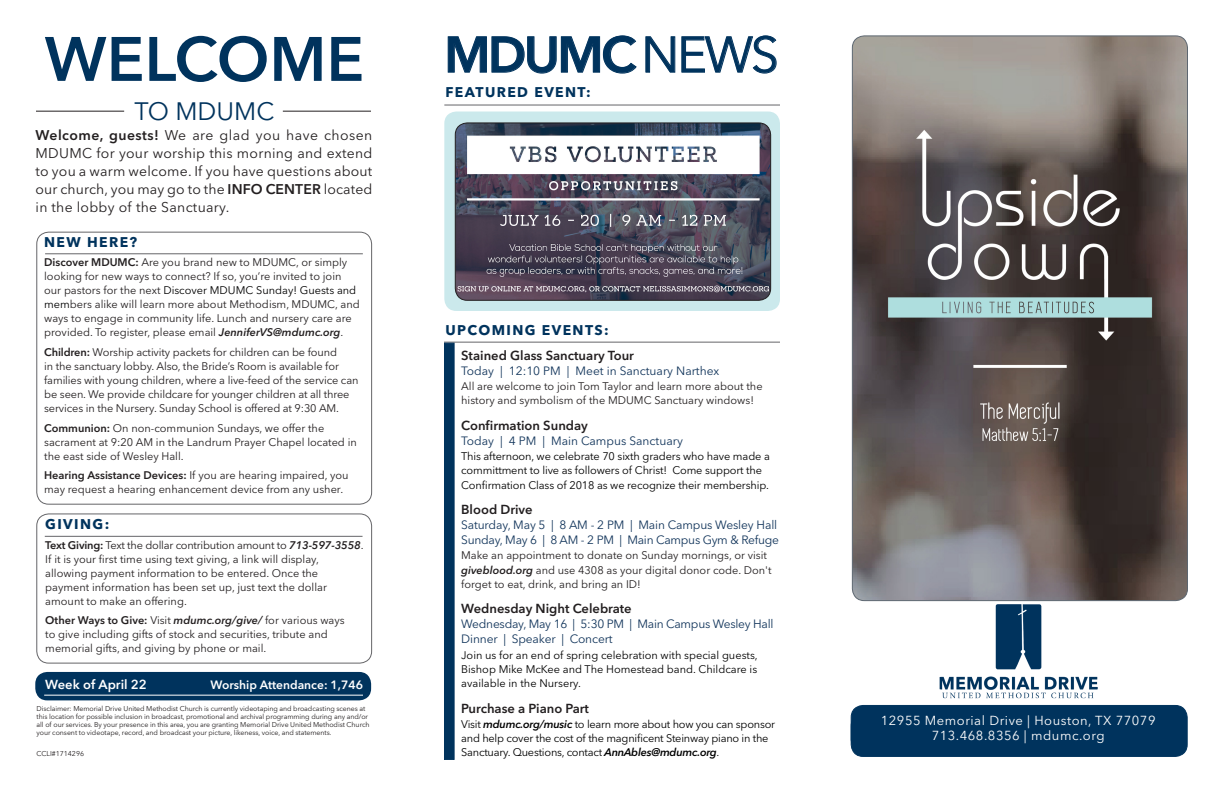
<style>
.page{position:relative;width:1224px;height:792px;background:#fff}
.page>*{position:absolute;margin:0;border:0;box-sizing:border-box;transform-origin:0 0}
.t1{font:600 62px "Avenir Next LT Pro";color:#00335d}
.t2{font:600 50px "Avenir Next LT Pro";letter-spacing:-.045em;color:#00335d}
.t3{font:25px "Avenir Next LT Pro";color:#00335d}
.Body_Text{font:14px/18px "Avenir Next LT Pro";letter-spacing:.01em;color:#231f20;text-align:justify}
.t4{font:700 14px "Avenir Next LT Pro";letter-spacing:.1em;color:#00335d}
.t5{font:600 13px "Avenir Next LT Pro";color:#231f20}
.t6{font:13px "Avenir Next LT Pro";letter-spacing:.04em;color:#fff}
.t7{font:600 13px "Avenir Next LT Pro";color:#fff}
.t8{font:12px "Avenir Next LT Pro";letter-spacing:-.01em;color:#12355b}
.t9{font:600 12px "Avenir Next LT Pro";color:#fff}
.Body_Text-2{font:11px/14px "Avenir Next LT Pro";color:#231f20}
.t10{font:11px/14.4px "Avenir Next LT Pro";letter-spacing:-.01em;color:#000}
.Body_Text-3{font:11px "Avenir Next LT Pro";letter-spacing:-.02em;color:#231f20}
.Body_Text-4{font:7px/8px "Avenir Next LT Pro";letter-spacing:-.01em;color:#231f20}
.s1{font-weight:600}
.s2{color:#000}
.s3{font-weight:600;font-style:italic}
.s4{font-weight:400}
</style>
<div class="page">
<div style="left:851px;top:705px;width:336px;height:51px;background:#00335d;border-radius:12px"></div>
<div style="left:851px;top:705px;width:337px;height:52px;border:1px solid #00335d;border-radius:12px"></div>
<div style="left:851px;top:714px;width:336px;height:38px;border:1px solid #00335d;border-radius:12px"></div>
<img style="left:937px;top:601px;width:163px;height:106px">
<img style="left:852px;top:37px;width:336px;height:564px">
<hr style="left:36px;top:111px;width:88px;height:1px;background:#231f20">
<hr style="left:283px;top:111px;width:88px;height:1px;background:#231f20">
<div style="left:36px;top:232px;width:336px;height:273px;border:1px solid #656568;border-radius:12px"></div>
<hr style="left:45px;top:253px;width:318px;height:1px;background:#656568">
<div style="left:36px;top:513px;width:336px;height:151px;border:1px solid #656568;border-radius:12px"></div>
<hr style="left:45px;top:536px;width:318px;height:1px;background:#656568">
<div style="left:35px;top:672px;width:336px;height:28px;background:#00335d;border-radius:12px"></div>
<hr style="left:44px;top:695px;width:319px;height:1px;background:#fff">
<div style="left:444px;top:112px;width:336px;height:199px;background:#cbe9ec;border-radius:12px"></div>
<hr style="left:444px;top:105px;width:336px;height:1px;background:#656568">
<img style="left:455px;top:123px;width:316px;height:177px">
<div style="left:455px;top:123px;width:316px;height:177px;border:1px solid #231f20;border-radius:12px"></div>
<hr style="left:444px;top:342px;width:336px;height:1px;background:#656568">
<div style="left:444px;top:343px;width:11px;height:417px;background:#00335d;border:1px solid #00335d"></div>
<svg style="left:447px;top:35px;width:190px;height:39px"></svg>
<svg style="left:645px;top:35px;width:132px;height:39px"></svg>
<p class="t1" style="left:44px;top:22px;width:321px">WELCOME</p>
<p class="t3" style="left:134px;top:96px;width:141px">TO MDUMC</p>
<p class="Body_Text" style="left:36px;top:126px;width:338px"><span class="s1">Welcome, guests!</span> We are glad you have chosen MDUMC for your worship this morning and extend to you a warm welcome. If you have questions about our church, you may go to the <span class="s1">INFO CENTER</span> located in the lobby of the Sanctuary.</p>
<p class="t4" style="left:44px;top:234px;width:95px">NEW HERE?</p>
<p class="Body_Text-2" style="left:44px;top:255px;width:317px"><span class="s1">Discover MDUMC:</span> Are you brand new to MDUMC, or simply looking for new ways to connect? If so, you’re invited to join our pastors for the next <span class="s2">Discover MDUMC Sunday! Guests and mem</span>bers alike will learn more about Methodism, MDUMC, and ways to engage in community life. Lunch and nursery care are provided. To register, please email <span class="s3">JenniferVS@mdumc.org</span>.</p>
<p class="Body_Text-2" style="left:44px;top:345px;width:316px"><span class="s1">Children:</span> Worship activity packets for children can be found<br>in the sanctuary lobby. Also, the Bride’s Room is available for families with young children, where a live-feed of the service can be seen. We provide childcare for younger children at all three services in the Nursery. Sunday School is offered at 9:30 AM.</p>
<p class="Body_Text-2" style="left:44px;top:421px;width:314px"><span class="s1">Communion:</span> On non-communion Sundays, we offer the sacrament at 9:20 AM in the Landrum Prayer Chapel located in the east side of Wesley Hall.</p>
<p class="Body_Text-2" style="left:44px;top:468px;width:306px"><span class="s1">Hearing Assistance Devices:</span> If you are hearing impaired, you may request a hearing enhancement device from any usher.</p>
<p class="t4" style="left:45px;top:516px;width:66px">GIVING:</p>
<p class="Body_Text-3" style="left:45px;top:538px;width:320px"><span class="s1">Text Giving:</span> Text the dollar contribution amount to <span class="s3">713-597-3558</span>.</p>
<p class="Body_Text-2" style="left:45px;top:552px;width:283px">If it is your first time using text giving, a link will display, allowing payment information to be entered. Once the payment information has been set up, just text the dollar amount to make an offering.</p>
<p class="Body_Text-2" style="left:45px;top:613px;width:301px"><span class="s1">Other Ways to Give:</span> Visit <span class="s3">mdumc.org/give/</span> for various ways to give including gifts of stock and securities, tribute and memorial gifts, and giving by phone or mail.</p>
<p class="t7" style="left:45px;top:677px;width:103px">Week of April 22</p>
<p class="t9" style="left:211px;top:678px;width:154px">Worship Attendance: 1,746</p>
<p class="Body_Text-4" style="left:37px;top:705px;width:334px">Disclaimer: Memorial Drive United Methodist Church is currently videotaping and broadcasting scenes at this location for possible inclusion in broadcast, promotional and archival programming during any and/or all of our services. By your presence in this area, you are granting Memorial Drive United Methodist Church your consent to videotape, record, and broadcast your picture, likeness, voice, and statements.</p>
<p class="Body_Text-4" style="left:36px;top:750px;width:49px">CCLI#1714296</p>
<p class="t2" style="left:444px;top:24px;width:336px">MDUMC<span class="s4">NEWS</span></p>
<p class="t4" style="left:445px;top:83px;width:147px">FEATURED EVENT:</p>
<p class="t4" style="left:445px;top:322px;width:165px">UPCOMING EVENTS:</p>
<p class="t5" style="left:461px;top:347px;width:174px">Stained Glass Sanctuary Tour</p>
<p class="t8" style="left:461px;top:363px;width:260px">Today | 12:10 PM | Meet in Sanctuary Narthex</p>
<p class="Body_Text-2" style="left:461px;top:379px;width:303px;line-height:14.4px">All are welcome to join Tom Taylor and learn more about the history and symbolism of the MDUMC Sanctuary windows!</p>
<p class="t5" style="left:461px;top:417px;width:128px">Confirmation Sunday</p>
<p class="t8" style="left:461px;top:433px;width:223px">Today | 4 PM | Main Campus Sanctuary</p>
<p class="t10" style="left:461px;top:449px;width:310px">This afternoon, we celebrate 70 sixth graders who have made a committment to live as followers of Christ! Come support the<br>Confirmation Class of 2018 as we recognize their membership.</p>
<p class="t5" style="left:461px;top:501px;width:73px">Blood Drive</p>
<p class="t8" style="left:461px;top:518px;width:318px">Saturday, May 5 | 8 AM - 2 PM | Main Campus Wesley Hall</p>
<p class="t8" style="left:461px;top:533px;width:319px">Sunday, May 6 | 8 AM - 2 PM | Main Campus Gym &amp; Refuge</p>
<p class="Body_Text-2" style="left:461px;top:548px;width:312px;line-height:14.4px">Make an appointment to donate on Sunday mornings, or visit <span class="s3">giveblood.org</span> and use 4308 as your digital donor code. Don't forget to eat, drink, and bring an ID!</p>
<p class="t5" style="left:461px;top:601px;width:172px">Wednesday Night Celebrate</p>
<p class="t8" style="left:461px;top:617px;width:314px">Wednesday, May 16 | 5:30 PM | Main Campus Wesley Hall</p>
<p class="t8" style="left:461px;top:632px;width:153px">Dinner | Speaker | Concert</p>
<p class="t10" style="left:461px;top:647px;width:298px;text-align:justify">Join us for an end of spring celebration with special guests, Bishop Mike McKee and The Homestead band. Childcare is available in the Nursery.</p>
<p class="t5" style="left:461px;top:700px;width:129px">Purchase a Piano Part</p>
<p class="t10" style="left:461px;top:717px;width:315px">Visit <span class="s3">mdumc.org/music</span> to learn more about how you can sponsor and help cover the cost of the magnificent Steinway piano in the<br>Sanctuary. Questions, contact <span class="s3">AnnAbles@mdumc.org</span>.</p>
<p class="t6" style="left:881px;top:712px;width:276px">12955 Memorial Drive | Houston, TX 77079</p>
<p class="t6" style="left:932px;top:728px;width:174px">713.468.8356 | mdumc.org</p>
</div>
